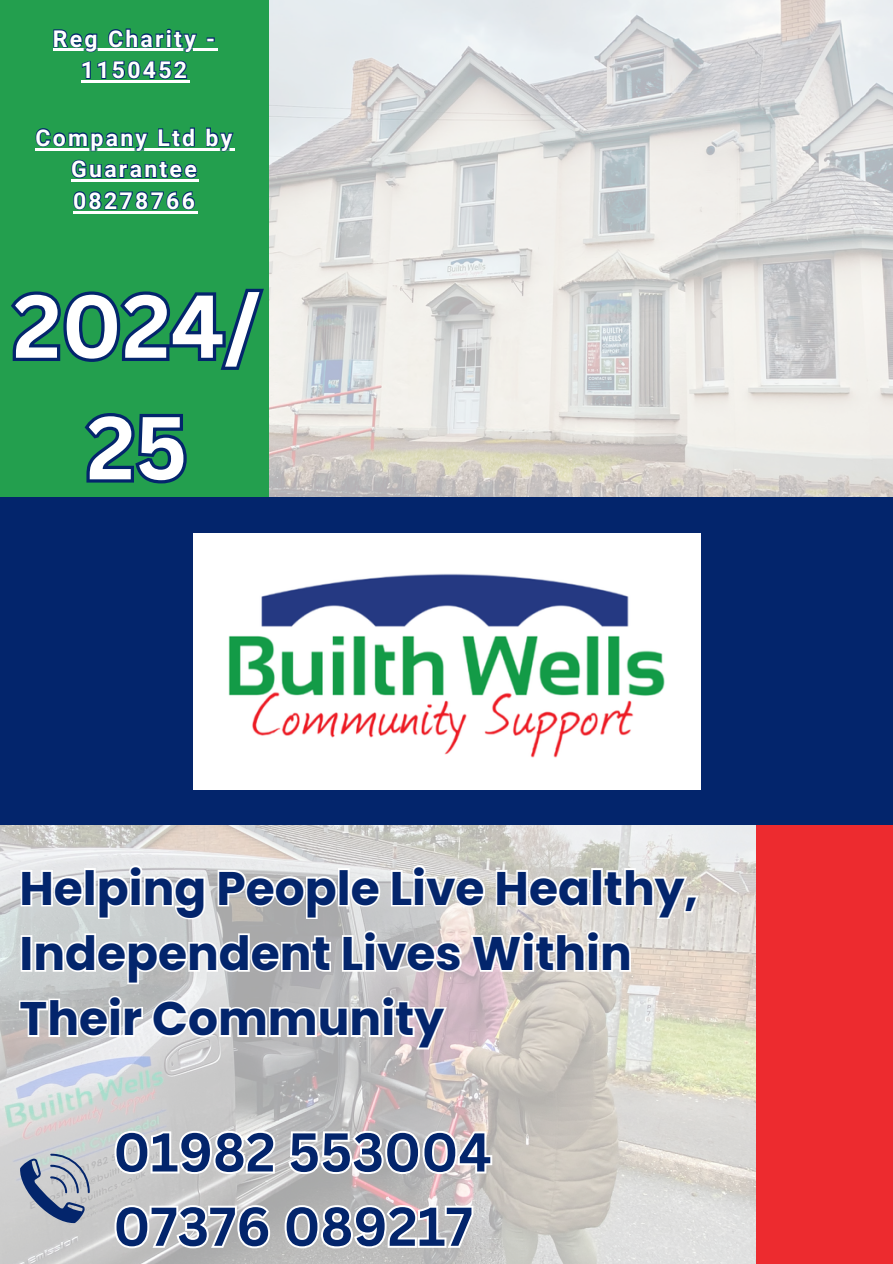
<style>
.page{position:relative;width:893px;height:1264px;background:#fff}
.page>*{position:absolute;margin:0;border:0;box-sizing:border-box;transform-origin:0 0}
.t1{font:700 87px/121.5px "Canva Sans";color:#fff;text-align:center}
.t2{font:700 53.4px "Canva Sans";color:#03256c}
.t3{font:700 47.1px/65.2px "Poppins";color:#03256c}
.t4{font:700 22.95px/31.5px "Roboto";letter-spacing:.1em;color:#fff;text-align:center}
</style>
<div class="page">
<img style="left:268px;top:0;width:624px;height:497px">
<div style="left:0;top:0;width:268px;height:516px;background:#239f4e"></div>
<img style="left:0;top:825px;width:756px;height:438px">
<div style="left:756px;top:719px;width:136px;height:544px;background:#ed2b2f"></div>
<div style="left:0;top:497px;width:892px;height:328px;background:#03256c"></div>
<img style="left:193px;top:533px;width:507px;height:256px">
<svg style="left:20px;top:1153px;width:69px;height:69px;background:#8f9aaf"></svg>
<svg style="left:19px;top:862px;width:681px;height:59px"></svg>
<svg style="left:19px;top:927px;width:614px;height:59px"></svg>
<svg style="left:17px;top:992px;width:431px;height:59px"></svg>
<svg style="left:53px;top:28px;width:162px;height:25px"></svg>
<svg style="left:81px;top:60px;width:107px;height:20px"></svg>
<svg style="left:35px;top:127px;width:200px;height:25px"></svg>
<svg style="left:71px;top:159px;width:127px;height:20px"></svg>
<svg style="left:73px;top:191px;width:122px;height:19px"></svg>
<hr style="left:53px;top:49px;width:164px;height:2px;background:#fff">
<hr style="left:81px;top:80px;width:108px;height:3px;background:#fff">
<hr style="left:36px;top:148px;width:199px;height:2px;background:#fff">
<hr style="left:71px;top:179px;width:128px;height:3px;background:#fff">
<hr style="left:73px;top:211px;width:124px;height:2px;background:#fff">
<svg style="left:11px;top:288px;width:253px;height:82px"></svg>
<svg style="left:84px;top:413px;width:103px;height:71px"></svg>
<svg style="left:112px;top:1127px;width:382px;height:49px"></svg>
<svg style="left:112px;top:1202px;width:363px;height:49px"></svg>
<p class="t4" style="left:53px;top:23px;width:164px">Reg Charity -<br>1150452</p>
<p class="t4" style="left:36px;top:122px;width:198px">Company Ltd by<br>Guarantee<br>08278766</p>
<p class="t1" style="left:13px;top:263px;width:250px">2024/<br>25</p>
<p class="t3" style="left:20px;top:855px;width:680px">Helping People Live Healthy,</p>
<p class="t3" style="left:20px;top:920px;width:613px">Independent Lives Within<br>Their Community</p>
<p class="t2" style="left:113px;top:1114px;width:380px">01982 553004</p>
<p class="t2" style="left:113px;top:1188px;width:361px">07376 089217</p>
</div>
